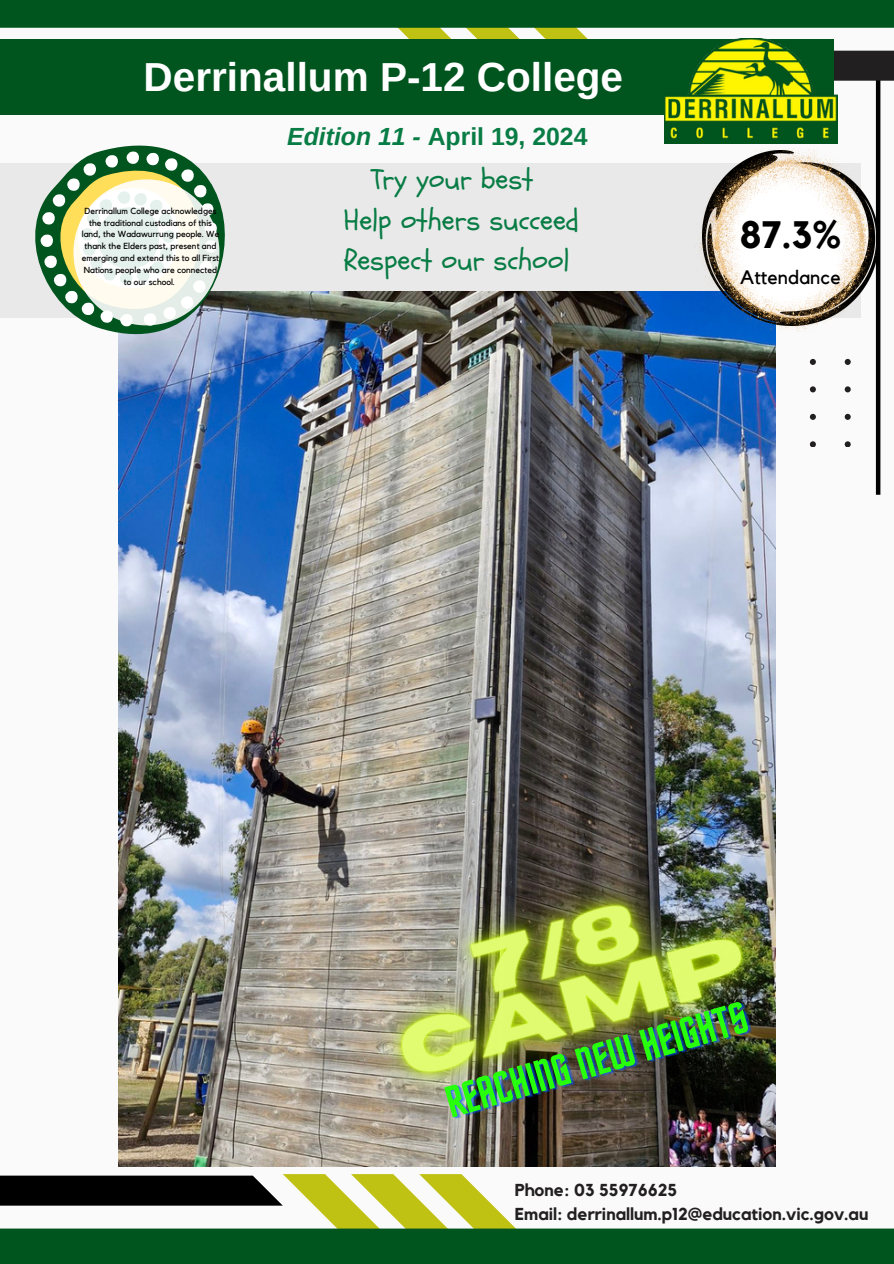
<style>
.page{position:relative;width:894px;height:1264px;background:#fff}
.page>*{position:absolute;margin:0;border:0;box-sizing:border-box;transform-origin:0 0}
.t1{font:45px "Horta";color:#28ff0d}
.t2{font:700 40.5px "Arimo";color:#fff}
.t3{font:700 38.1px "Kollektif";color:#000}
.t4{font:29.1px/40.8px "Schoolbell";color:#087c45}
.t5{font:700 24.75px "Arimo";color:#087c45}
.t6{font:19.35px "Kollektif";color:#000}
.t7{font:700 17.25px/23.7px "Kollektif";color:#221f20}
.t8{font:8.85px/11.9px "Kollektif";color:#000;text-align:center}
.s1{font-style:italic}
</style>
<div class="page">
<div style="left:0;top:0;width:893px;height:1263px;background:#fafafa"></div>
<div style="left:875px;top:77px;width:5px;height:418px;background:#000"></div>
<svg style="left:0;top:0;width:893px;height:82px"></svg>
<div style="left:0;top:39px;width:833px;height:76px;background:#00541e"></div>
<img style="left:664px;top:39px;width:173px;height:104px">
<svg style="left:809px;top:358px;width:41px;height:89px"></svg>
<div style="left:0;top:163px;width:860px;height:155px;background:#e9e9e9"></div>
<img style="left:119px;top:292px;width:655px;height:874px">
<img style="left:277px;top:766px;width:499px;height:401px">
<svg style="left:35px;top:145px;width:202px;height:198px"></svg>
<img style="left:694px;top:148px;width:183px;height:184px">
<svg style="left:0;top:1174px;width:893px;height:89px"></svg>
<svg style="left:526px;top:1053px;width:47px;height:41px;background:#352b1e"></svg>
<p class="t2" style="left:143px;top:54px;width:481px">Derrinallum P-12 College</p>
<p class="t5" style="left:287px;top:123px;width:302px"><span class="s1">Edition 11 -</span> April 19, 2024</p>
<p class="t4" style="left:344px;top:159px;width:236px;text-indent:27px">Try your best<br>Help others succeed<br>Respect our school</p>
<p class="t8" style="left:82px;top:205px;width:139px">Derrinallum College acknowledges the traditional custodians of this land, the Wadawurrung people. We thank the Elders past, present and emerging and extend this to all First<br>Nations people who are connected to our school.</p>
<p class="t3" style="left:739px;top:217px;width:103px">87.3%</p>
<p class="t6" style="left:740px;top:269px;width:102px">Attendance</p>
<h1 class="t1" style="left:441px;top:1084px;width:313px;rotate:-16deg">REACHING NEW HEIGHTS</h1>
<h3 class="t7" style="left:515px;top:1178px;width:355px">Phone: 03 55976625<br>Email: derrinallum.p12@education.vic.gov.au</h3>
</div>
